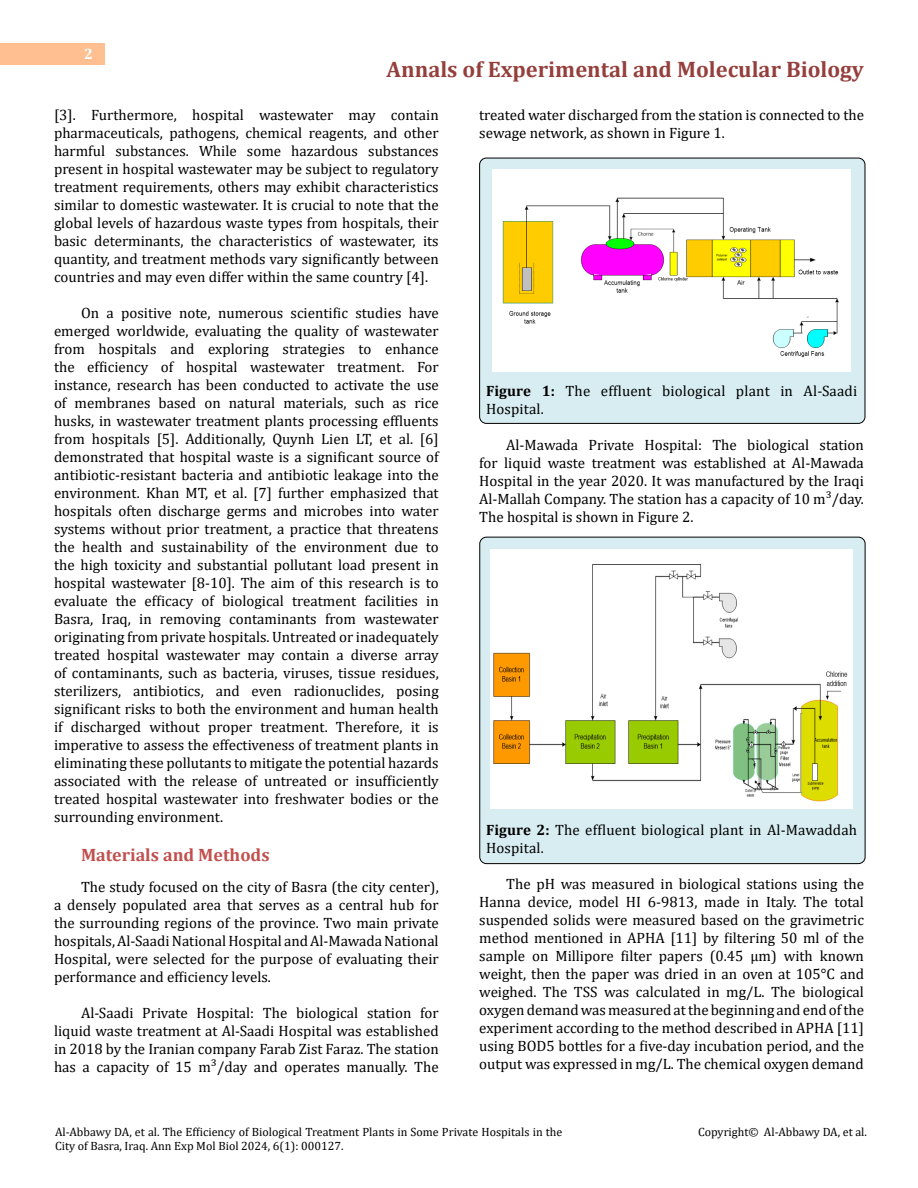
<style>
.page{position:relative;width:918px;height:1188px;background:#fff}
.page>*{position:absolute;margin:0;border:0;box-sizing:border-box;transform-origin:0 0}
.t1{font:700 22.5px "Cambria";color:#953f3c}
.t2{font:700 18px "Cambria";color:#c0504d}
.t3{font:15px/18px "Cambria";color:#000;text-align:justify}
.t4{font:700 15px "Cambria";color:#fff}
.t5{font:12px/14.4px "Cambria";color:#000}
.s1{font-weight:700}
</style>
<div class="page">
<div style="left:0;top:43px;width:105px;height:21px;background:#ffbf91"></div>
<div style="left:480px;top:158px;width:385px;height:265px;background:#d8edf2;border-radius:7px"></div>
<div style="left:479px;top:158px;width:386px;height:266px;border:1px solid #000;border-radius:7px"></div>
<div style="left:480px;top:537px;width:385px;height:327px;background:#d8edf2;border-radius:7px"></div>
<div style="left:479px;top:537px;width:387px;height:327px;border:1px solid #000;border-radius:7px"></div>
<img style="left:492px;top:169px;width:359px;height:202px">
<img style="left:490px;top:549px;width:363px;height:260px">
<p class="t4" style="left:84px;top:44px;width:10px">2</p>
<h1 class="t1" style="left:387px;top:54px;width:479px">Annals of Experimental and Molecular Biology</h1>
<p class="t3" style="left:54px;top:105px;width:386px">[3]. Furthermore, hospital wastewater may contain pharmaceuticals, pathogens, chemical reagents, and other harmful substances. While some hazardous substances present in hospital wastewater may be subject to regulatory treatment requirements, others may exhibit characteristics similar to domestic wastewater. It is crucial to note that the global levels of hazardous waste types from hospitals, their basic determinants, the characteristics of wastewater, its quantity, and treatment methods vary significantly between countries and may even differ within the same country [4].</p>
<p class="t3" style="left:54px;top:303px;width:386px;text-indent:27px">On a positive note, numerous scientific studies have emerged worldwide, evaluating the quality of wastewater from hospitals and exploring strategies to enhance the efficiency of hospital wastewater treatment. For instance, research has been conducted to activate the use of membranes based on natural materials, such as rice husks, in wastewater treatment plants processing effluents from hospitals [5]. Additionally, Quynh Lien LT, et al. [6] demonstrated that hospital waste is a significant source of antibiotic-resistant bacteria and antibiotic leakage into the environment. Khan MT, et al. [7] further emphasized that hospitals often discharge germs and microbes into water systems without prior treatment, a practice that threatens the health and sustainability of the environment due to the high toxicity and substantial pollutant load present in hospital wastewater [8-10]. The aim of this research is to evaluate the efficacy of biological treatment facilities in Basra, Iraq, in removing contaminants from wastewater originating from private hospitals. Untreated or inadequately treated hospital wastewater may contain a diverse array of contaminants, such as bacteria, viruses, tissue residues, sterilizers, antibiotics, and even radionuclides, posing significant risks to both the environment and human health if discharged without proper treatment. Therefore, it is imperative to assess the effectiveness of treatment plants in eliminating these pollutants to mitigate the potential hazards associated with the release of untreated or insufficiently treated hospital wastewater into freshwater bodies or the surrounding environment.</p>
<p class="t2" style="left:81px;top:842px;width:190px">Materials and Methods</p>
<p class="t3" style="left:54px;top:878px;width:386px;text-indent:27px">The study focused on the city of Basra (the city center), a densely populated area that serves as a central hub for the surrounding regions of the province. Two main private hospitals, Al-Saadi National Hospital and Al-Mawada National Hospital, were selected for the purpose of evaluating their performance and efficiency levels.</p>
<p class="t3" style="left:54px;top:1004px;width:386px;text-indent:27px">Al-Saadi Private Hospital: The biological station for liquid waste treatment at Al-Saadi Hospital was established in 2018 by the Iranian company Farab Zist Faraz. The station has a capacity of 15 m³/day and operates manually. The</p>
<p class="t3" style="left:479px;top:105px;width:386px">treated water discharged from the station is connected to the sewage network, as shown in Figure 1.</p>
<p class="t3" style="left:486px;top:382px;width:373px"><span class="s1">Figure 1:</span> The effluent biological plant in Al-Saadi<br>Hospital.</p>
<p class="t3" style="left:479px;top:436px;width:386px;text-indent:27px">Al-Mawada Private Hospital: The biological station for liquid waste treatment was established at Al-Mawada Hospital in the year 2020. It was manufactured by the Iraqi Al-Mallah Company. The station has a capacity of 10 m³/day.<br>The hospital is shown in Figure 2.</p>
<p class="t3" style="left:486px;top:821px;width:373px"><span class="s1">Figure 2:</span> The effluent biological plant in Al-Mawaddah<br>Hospital.</p>
<p class="t3" style="left:479px;top:875px;width:386px;text-indent:27px">The pH was measured in biological stations using the Hanna device, model HI 6-9813, made in Italy. The total suspended solids were measured based on the gravimetric method mentioned in APHA [11] by filtering 50 ml of the sample on Millipore filter papers (0.45 µm) with known weight, then the paper was dried in an oven at 105°C and weighed. The TSS was calculated in mg/L. The biological oxygen demand was measured at the beginning and end of the experiment according to the method described in APHA [11] using BOD5 bottles for a five-day incubation period, and the output was expressed in mg/L. The chemical oxygen demand</p>
<p class="t5" style="left:55px;top:1124px;width:509px">Al-Abbawy DA, et al. The Efficiency of Biological Treatment Plants in Some Private Hospitals in the<br>City of Basra, Iraq. Ann Exp Mol Biol 2024, 6(1): 000127.</p>
<p class="t5" style="left:698px;top:1124px;width:170px">Copyright© Al-Abbawy DA, et al.</p>
</div>
